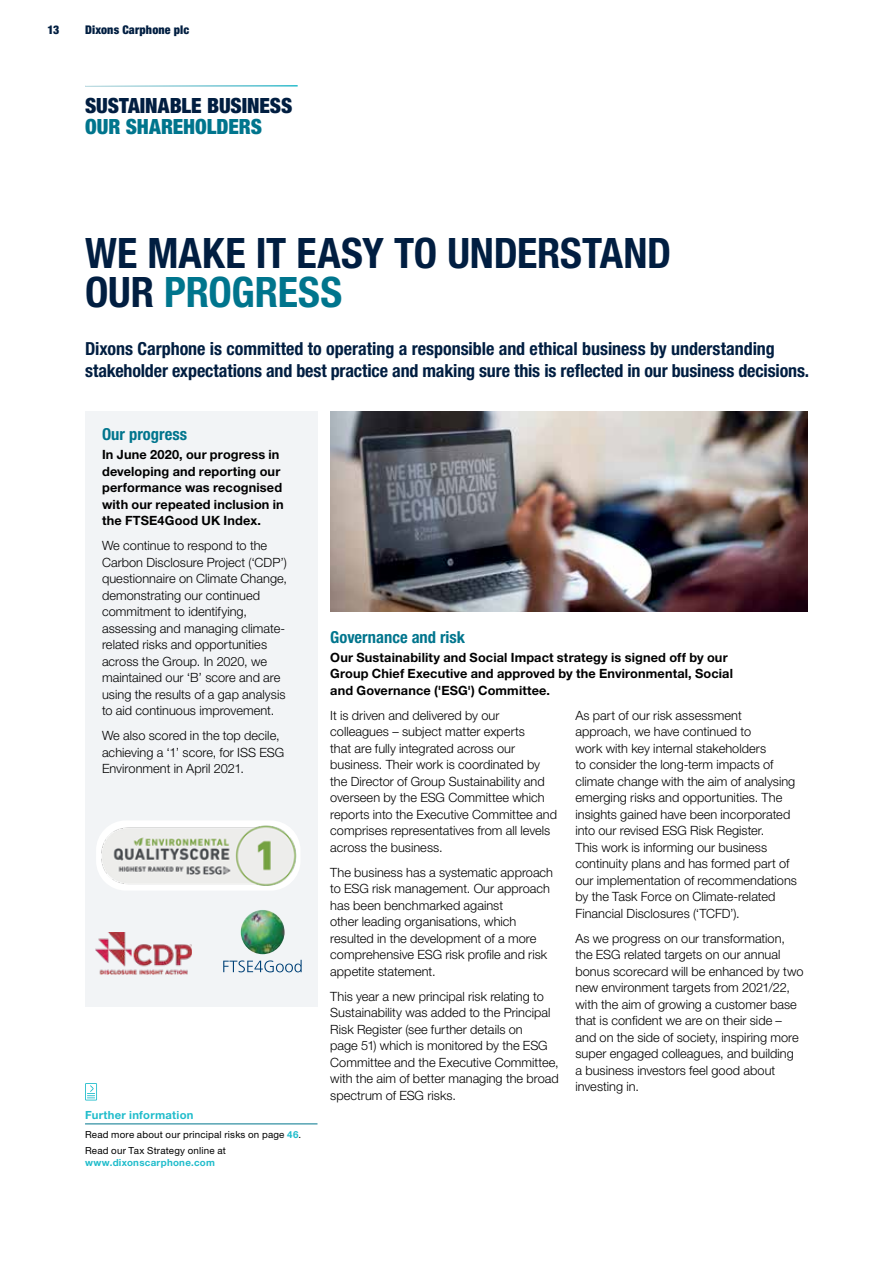
<style>
.page{position:relative;width:893px;height:1263px;background:#fff}
.page>*{position:absolute;margin:0;border:0;box-sizing:border-box;transform-origin:0 0}
.t1{font:700 condensed 42px/39px "Helvetica Neue LT Std";letter-spacing:-.005em;color:#011e41}
.t2{font:900 condensed 21px "Helvetica Neue LT Std";letter-spacing:-.005em;color:#011e41}
.t3{font:900 condensed 21px "Helvetica Neue LT Std";letter-spacing:-.005em;color:#00758d}
.t4{font:700 condensed 18px/22.5px "Helvetica Neue LT Std";letter-spacing:-.005em;color:#011e41}
.t5{font:700 condensed 16.5px "Helvetica Neue LT Std";color:#00758d}
.t6{font:300 12.75px/16.5px "Helvetica Neue LT Std";color:#000}
.t7{font:700 12.75px/16.5px "Helvetica Neue LT Std";letter-spacing:.01em;color:#000}
.t8{font:900 condensed 12px "Helvetica Neue LT Std";letter-spacing:.015em;color:#011e41}
.t9{font:700 11.25px "Helvetica Neue LT Std";letter-spacing:.025em;color:#1fbccb}
.t10{font:9.75px/16.2px "Helvetica Neue LT Std";letter-spacing:.02em;color:#000}
.t11{font:700 9.75px "Helvetica Neue LT Std";letter-spacing:.03em;color:#1fbccb}
.s1{color:#00758d}
.s2{font-weight:700;color:#1fbccb}
</style>
<div class="page">
<div style="left:85px;top:412px;width:232px;height:595px;background:#f2f4f6"></div>
<svg style="left:223px;top:960px;width:79px;height:12px"></svg>
<img style="left:241px;top:910px;width:44px;height:44px;border-radius:22px">
<img style="left:330px;top:412px;width:478px;height:200px">
<div style="left:96px;top:820px;width:204px;height:70px;background:#fff;border-radius:30px"></div>
<img style="left:101px;top:825px;width:199px;height:63px">
<img style="left:95px;top:932px;width:97px;height:42px">
<hr style="left:85px;top:1123px;width:232px;height:1px;background:#00758d">
<svg style="left:85px;top:1083px;width:12px;height:17px"></svg>
<p class="t8" style="left:48px;top:22px;width:13px">13</p>
<p class="t8" style="left:85px;top:22px;width:106px">Dixons Carphone plc</p>
<h2 class="t2" style="left:85px;top:93px;width:209px">SUSTAINABLE BUSINESS</h2>
<h2 class="t3" style="left:85px;top:114px;width:178px">OUR SHAREHOLDERS</h2>
<h1 class="t1" style="left:85px;top:233px;width:588px">WE MAKE IT EASY TO UNDERSTAND<br>OUR <span class="s1">PROGRESS</span></h1>
<h3 class="t4" style="left:85px;top:337px;width:726px">Dixons Carphone is committed to operating a responsible and ethical business by understanding stakeholder expectations and best practice and making sure this is reflected in our business decisions.</h3>
<p class="t5" style="left:102px;top:425px;width:87px">Our progress</p>
<p class="t7" style="left:102px;top:446px;width:183px">In June 2020, our progress in developing and reporting our performance was recognised with our repeated inclusion in the FTSE4Good UK Index.</p>
<p class="t6" style="left:102px;top:537px;width:187px">We continue to respond to the<br>Carbon Disclosure Project (‘CDP’) questionnaire on Climate Change, demonstrating our continued commitment to identifying, assessing and managing climate&shy;related risks and opportunities across the Group. In 2020, we maintained our ‘B’ score and are using the results of a gap analysis to aid continuous improvement.</p>
<p class="t6" style="left:102px;top:727px;width:184px">We also scored in the top decile, achieving a ‘1’ score, for ISS ESG<br>Environment in April 2021.</p>
<p class="t9" style="left:85px;top:1108px;width:110px">Further information</p>
<p class="t10" style="left:85px;top:1126px;width:218px">Read more about our principal risks on page <span class="s2">46</span>.<br>Read our Tax Strategy online at</p>
<p class="t11" style="left:85px;top:1156px;width:131px">www.dixonscarphone.com</p>
<p class="t5" style="left:330px;top:627px;width:136px">Governance and risk</p>
<p class="t7" style="left:330px;top:649px;width:404px">Our Sustainability and Social Impact strategy is signed off by our<br>Group Chief Executive and approved by the Environmental, Social and Governance ('ESG') Committee.</p>
<p class="t6" style="left:330px;top:707px;width:228px">It is driven and delivered by our colleagues – subject matter experts<br>that are fully integrated across our business. Their work is coordinated by the Director of Group Sustainability and overseen by the ESG Committee which reports into the Executive Committee and comprises representatives from all levels across the business.</p>
<p class="t6" style="left:330px;top:864px;width:224px">The business has a systematic approach to ESG risk management. Our approach has been benchmarked against<br>other leading organisations, which resulted in the development of a more comprehensive ESG risk profile and risk appetite statement.</p>
<p class="t6" style="left:330px;top:988px;width:230px">This year a new principal risk relating to Sustainability was added to the Principal Risk Register (see further details on<br>page 51) which is monitored by the ESG Committee and the Executive Committee, with the aim of better managing the broad spectrum of ESG risks.</p>
<p class="t6" style="left:575px;top:707px;width:223px">As part of our risk assessment approach, we have continued to<br>work with key internal stakeholders<br>to consider the long-term impacts of climate change with the aim of analysing emerging risks and opportunities. The insights gained have been incorporated into our revised ESG Risk Register.<br>This work is informing our business continuity plans and has formed part of our implementation of recommendations by the Task Force on Climate-related Financial Disclosures (‘TCFD’).</p>
<p class="t6" style="left:575px;top:930px;width:230px">As we progress on our transformation, the ESG related targets on our annual bonus scorecard will be enhanced by two new environment targets from 2021/22, with the aim of growing a customer base that is confident we are on their side – and on the side of society, inspiring more super engaged colleagues, and building a business investors feel good about investing in.</p>
</div>
